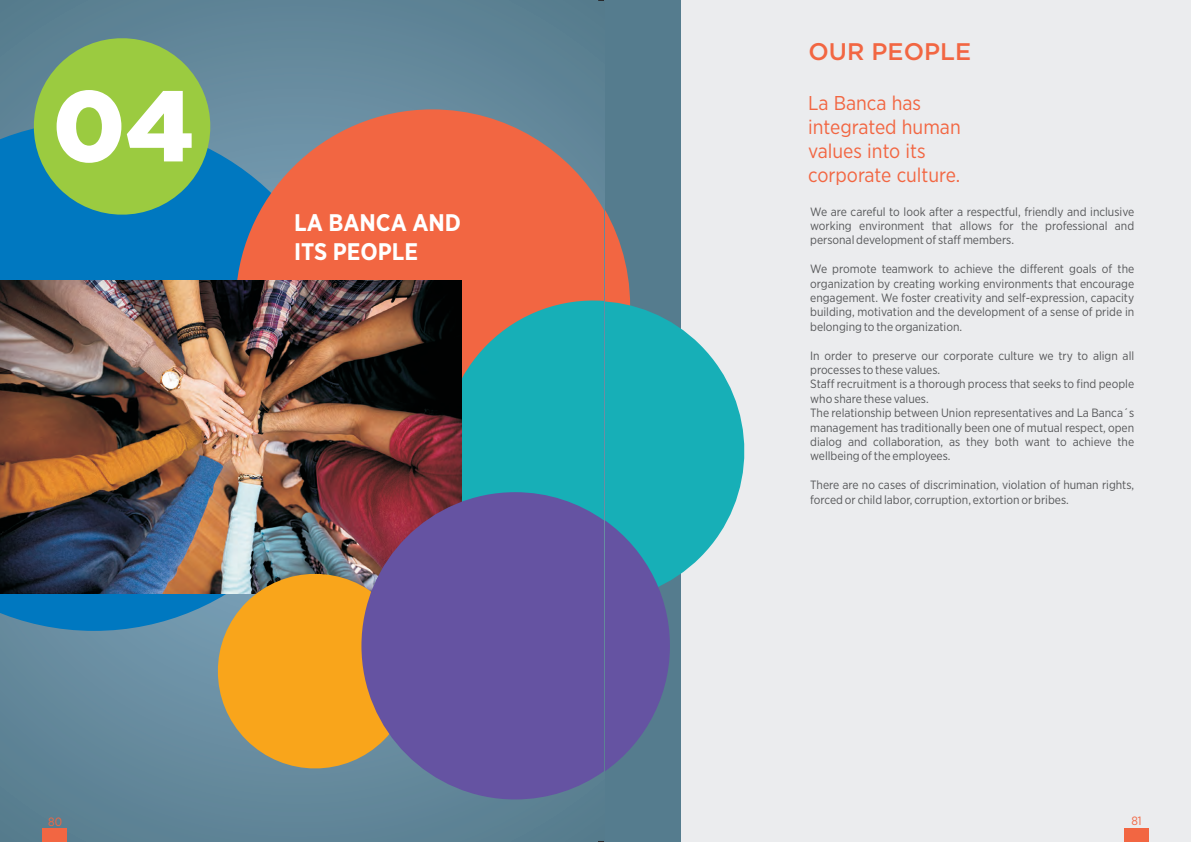
<style>
.page{position:relative;width:1191px;height:842px;background:#fff}
.page>*{position:absolute;margin:0;border:0;box-sizing:border-box;transform-origin:0 0}
.t1{font:900 100px "Gotham";color:#fff}
.t2{font:700 24px/28.8px "Gotham Narrow";color:#fff}
.t3{font:500 24px "Gotham";color:#f26642}
.t4{font:20px/24px "Gotham Narrow";color:#f26642}
.t5{font:12px/14.4px "Gotham Narrow";color:#57585a;text-align:justify}
.t6{font:12px "Gotham Narrow";color:#f26642}
</style>
<div class="page">
<div style="left:587px;top:0;width:604px;height:842px;background:#ebecee"></div>
<div style="left:587px;top:0;width:93px;height:842px;background:#557c8e"></div>
<div style="left:1124px;top:828px;width:24px;height:14px;background:#f26642"></div>
<svg style="left:604px;top:196px;width:26px;height:105px"></svg>
<svg style="left:604px;top:301px;width:141px;height:300px;fill:#17afb7"></svg>
<svg style="left:604px;top:515px;width:66px;height:256px"></svg>
<div style="left:0;top:0;width:604px;height:842px;background:#618699"></div>
<svg style="left:0;top:121px;width:235px;height:510px;background:#0b79bc"></svg>
<svg style="left:25px;top:38px;width:194px;height:185px;background:#77b263"></svg>
<svg style="left:235px;top:109px;width:369px;height:189px;fill:#f26642"></svg>
<svg style="left:461px;top:298px;width:143px;height:194px;background:#31a5a7"></svg>
<svg style="left:587px;top:0;width:17px;height:1px"></svg>
<svg style="left:587px;top:841px;width:17px;height:1px"></svg>
<div style="left:43px;top:828px;width:24px;height:14px;background:#f26642"></div>
<img style="left:0;top:280px;width:461px;height:313px">
<svg style="left:208px;top:564px;width:153px;height:205px;background:#d69f3b"></svg>
<svg style="left:361px;top:492px;width:243px;height:307px;background:#6b5797"></svg>
<h1 class="t1" style="left:52px;top:81px;width:143px">04</h1>
<h2 class="t2" style="left:294px;top:210px;width:168px">LA BANCA AND<br>ITS PEOPLE</h2>
<p class="t6" style="left:48px;top:816px;width:15px">80</p>
<h2 class="t3" style="left:808px;top:40px;width:164px">OUR PEOPLE</h2>
<h3 class="t4" style="left:808px;top:92px;width:154px">La Banca has integrated human values into its corporate culture.</h3>
<p class="t5" style="left:810px;top:205px;width:325px">We are careful to look after a respectful, friendly and inclusive working environment that allows for the professional and personal development of staff members.</p>
<p class="t5" style="left:810px;top:262px;width:325px">We promote teamwork to achieve the different goals of the organization by creating working environments that encourage engagement. We foster creativity and self-expression, capacity building, motivation and the development of a sense of pride in belonging to the organization.</p>
<p class="t5" style="left:810px;top:349px;width:325px;text-align:left">In order to preserve our corporate culture we try to align all processes to these values.<br>Staff recruitment is a thorough process that seeks to find people who share these values.<br>The relationship between Union representatives and La Banca´s management has traditionally been one of mutual respect, open dialog and collaboration, as they both want to achieve the wellbeing of the employees.</p>
<p class="t5" style="left:810px;top:478px;width:325px">There are no cases of discrimination, violation of human rights, forced or child labor, corruption, extortion or bribes.</p>
<p class="t6" style="left:1131px;top:816px;width:12px">81</p>
</div>
